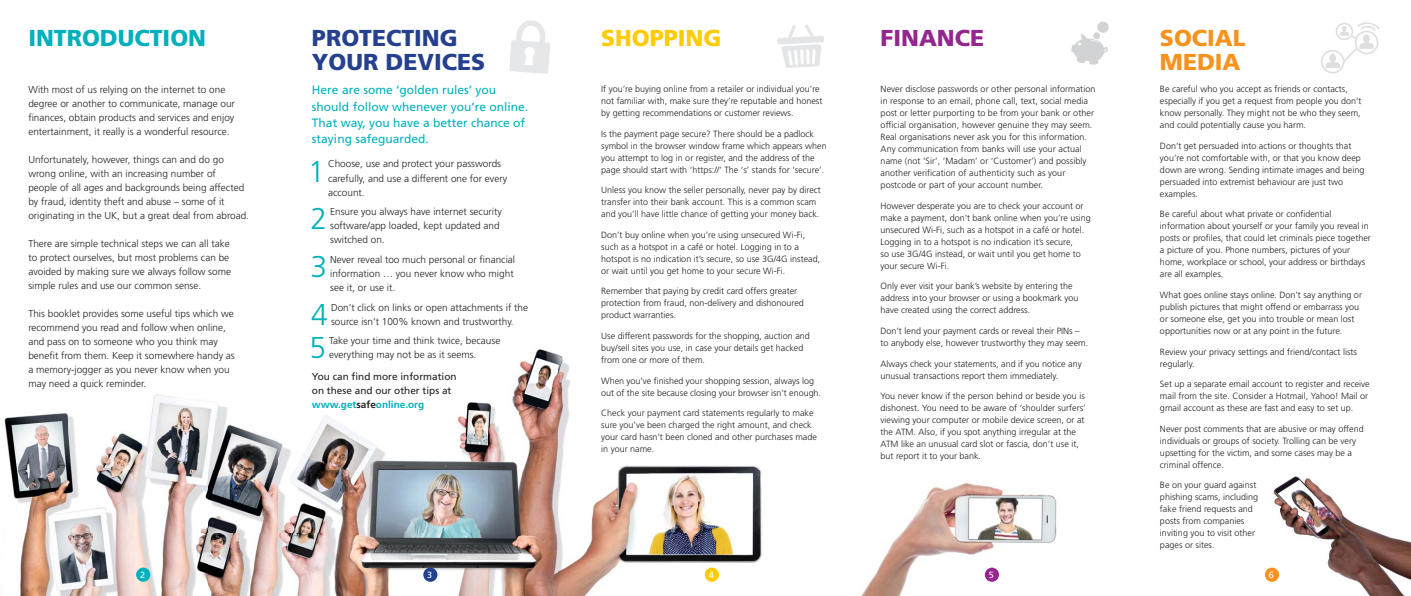
<style>
.page{position:relative;width:1411px;height:596px;background:#fff}
.page>*{position:absolute;margin:0;border:0;box-sizing:border-box;transform-origin:0 0}
.t1{font:300 30.1px "Frutiger";color:#00b0bd}
.t2{font:900 23px/24px "Frutiger";color:#25408e}
.t3{font:900 23px "Frutiger";color:#00b0bd}
.t4{font:900 23px/24px "Frutiger";color:#f7931d}
.t5{font:900 23px "Frutiger";color:#ffcb04}
.t6{font:900 23px "Frutiger";color:#93268f}
.t7{font:12px/16px "Frutiger";color:#00b0bd}
.t8{font:300 10px/14px "Frutiger";color:#231f20}
.t9{font:10px/14px "Frutiger";color:#231f20}
.t10{font:300 9px/12px "Frutiger";color:#231f20}
.t11{font:9px "Frutiger";color:#fff}
.s1{font-weight:700;color:#00b0bd}
.s2{font-weight:700}
</style>
<div class="page">
<img style="left:4px;top:349px;width:758px;height:246px">
<svg style="left:509px;top:20px;width:41px;height:54px"></svg>
<div style="left:136px;top:567px;width:14px;height:14px;background:#00b0bd;border-radius:50%"></div>
<svg style="left:777px;top:24px;width:47px;height:44px"></svg>
<div style="left:704px;top:567px;width:15px;height:14px;background:#ffcb04;border-radius:50%"></div>
<img style="left:862px;top:483px;width:195px;height:112px">
<svg style="left:1071px;top:21px;width:37px;height:44px"></svg>
<div style="left:984px;top:567px;width:15px;height:14px;background:#93268f;border-radius:50%"></div>
<svg style="left:1321px;top:22px;width:58px;height:51px"></svg>
<img style="left:1266px;top:476px;width:144px;height:119px">
<div style="left:1264px;top:567px;width:14px;height:14px;background:#f7931d;border-radius:50%"></div>
<div style="left:423px;top:567px;width:14px;height:14px;background:#25408e;border-radius:50%"></div>
<h2 class="t3" style="left:28px;top:29px;width:179px">INTRODUCTION</h2>
<p class="t8" style="left:28px;top:83px;width:208px">With most of us relying on the internet to one degree or another to communicate, manage our finances, obtain products and services and enjoy entertainment, it really is a wonderful resource.</p>
<p class="t8" style="left:28px;top:153px;width:222px">Unfortunately, however, things can and do go wrong online, with an increasing number of<br>people of all ages and backgrounds being affected by fraud, identity theft and abuse – some of it originating in the UK, but a great deal from abroad.</p>
<p class="t8" style="left:28px;top:237px;width:204px">There are simple technical steps we can all take to protect ourselves, but most problems can be avoided by making sure we always follow some simple rules and use our common sense.</p>
<p class="t8" style="left:28px;top:307px;width:208px">This booklet provides some useful tips which we recommend you read and follow when online, and pass on to someone who you think may benefit from them. Keep it somewhere handy as a memory-jogger as you never know when you may need a quick reminder.</p>
<h2 class="t2" style="left:312px;top:28px;width:175px">PROTECTING<br>YOUR DEVICES</h2>
<h3 class="t7" style="left:312px;top:83px;width:218px">Here are some ‘golden rules’ you should follow whenever you’re online.<br>That way, you have a better chance of staying safeguarded.</h3>
<h1 class="t1" style="left:308px;top:159px;width:18px">1</h1>
<p class="t8" style="left:328px;top:158px;width:181px">Choose, use and protect your passwords carefully, and use a different one for every account.</p>
<h1 class="t1" style="left:310px;top:206px;width:18px">2</h1>
<p class="t8" style="left:330px;top:205px;width:173px">Ensure you always have internet security software/app loaded, kept updated and switched on.</p>
<h1 class="t1" style="left:310px;top:254px;width:18px">3</h1>
<p class="t8" style="left:330px;top:253px;width:186px">Never reveal too much personal or financial information … you never know who might see it, or use it.</p>
<h1 class="t1" style="left:311px;top:302px;width:18px">4</h1>
<p class="t8" style="left:331px;top:301px;width:199px">Don’t click on links or open attachments if the source isn’t 100% known and trustworthy.</p>
<h1 class="t1" style="left:309px;top:335px;width:18px">5</h1>
<p class="t8" style="left:329px;top:334px;width:173px">Take your time and think twice, because everything may not be as it seems.</p>
<p class="t9" style="left:312px;top:370px;width:146px">You can find more information on these and our other tips at <span class="s1">www.get</span><span class="s2">safe</span><span class="s1">online.org</span></p>
<h2 class="t5" style="left:601px;top:29px;width:122px">SHOPPING</h2>
<p class="t10" style="left:601px;top:84px;width:223px">If you’re buying online from a retailer or individual you’re not familiar with, make sure they’re reputable and honest by getting recommendations or customer reviews.</p>
<p class="t10" style="left:601px;top:128px;width:227px">Is the payment page secure? There should be a padlock symbol in the browser window frame which appears when you attempt to log in or register, and the address of the page should start with ‘https://’ The ‘s’ stands for ‘secure’.</p>
<p class="t10" style="left:601px;top:185px;width:221px">Unless you know the seller personally, never pay by direct transfer into their bank account. This is a common scam and you’ll have little chance of getting your money back.</p>
<p class="t10" style="left:601px;top:229px;width:220px">Don’t buy online when you’re using unsecured Wi-Fi, such as a hotspot in a café or hotel. Logging in to a hotspot is no indication it’s secure, so use 3G/4G instead, or wait until you get home to your secure Wi-Fi.</p>
<p class="t10" style="left:601px;top:286px;width:204px">Remember that paying by credit card offers greater protection from fraud, non-delivery and dishonoured product warranties.</p>
<p class="t10" style="left:601px;top:330px;width:210px">Use different passwords for the shopping, auction and buy/sell sites you use, in case your details get hacked from one or more of them.</p>
<p class="t10" style="left:601px;top:375px;width:221px">When you’ve finished your shopping session, always log out of the site because closing your browser isn’t enough.</p>
<p class="t10" style="left:601px;top:407px;width:217px">Check your payment card statements regularly to make sure you’ve been charged the right amount, and check your card hasn’t been cloned and other purchases made in your name.</p>
<h2 class="t6" style="left:880px;top:29px;width:105px">FINANCE</h2>
<p class="t10" style="left:880px;top:84px;width:216px">Never disclose passwords or other personal information in response to an email, phone call, text, social media post or letter purporting to be from your bank or other official organisation, however genuine they may seem.<br>Real organisations never ask you for this information.<br>Any communication from banks will use your actual name (not ‘Sir’, ‘Madam’ or ‘Customer’) and possibly another verification of authenticity such as your postcode or part of your account number.</p>
<p class="t10" style="left:880px;top:200px;width:212px">However desperate you are to check your account or make a payment, don’t bank online when you’re using unsecured Wi-Fi, such as a hotspot in a café or hotel.<br>Logging in to a hotspot is no indication it’s secure,<br>so use 3G/4G instead, or wait until you get home to your secure Wi-Fi.</p>
<p class="t10" style="left:880px;top:281px;width:199px">Only ever visit your bank’s website by entering the address into your browser or using a bookmark you have created using the correct address.</p>
<p class="t10" style="left:880px;top:325px;width:209px">Don’t lend your payment cards or reveal their PINs – to anybody else, however trustworthy they may seem.</p>
<p class="t10" style="left:880px;top:358px;width:203px">Always check your statements, and if you notice any unusual transactions report them immediately.</p>
<p class="t10" style="left:880px;top:390px;width:207px">You never know if the person behind or beside you is dishonest. You need to be aware of ‘shoulder surfers’ viewing your computer or mobile device screen, or at the ATM. Also, if you spot anything irregular at the ATM like an unusual card slot or fascia, don’t use it, but report it to your bank.</p>
<h2 class="t4" style="left:1159px;top:28px;width:87px">SOCIAL<br>MEDIA</h2>
<p class="t10" style="left:1159px;top:84px;width:203px">Be careful who you accept as friends or contacts, especially if you get a request from people you don’t know personally. They might not be who they seem, and could potentially cause you harm.</p>
<p class="t10" style="left:1159px;top:140px;width:206px">Don’t get persuaded into actions or thoughts that you’re not comfortable with, or that you know deep down are wrong. Sending intimate images and being persuaded into extremist behaviour are just two examples.</p>
<p class="t10" style="left:1159px;top:209px;width:212px">Be careful about what private or confidential information about yourself or your family you reveal in posts or profiles, that could let criminals piece together a picture of you. Phone numbers, pictures of your home, workplace or school, your address or birthdays are all examples.</p>
<p class="t10" style="left:1159px;top:289px;width:203px">What goes online stays online. Don’t say anything or publish pictures that might offend or embarrass you or someone else, get you into trouble or mean lost opportunities now or at any point in the future.</p>
<p class="t10" style="left:1159px;top:346px;width:199px">Review your privacy settings and friend/contact lists regularly.</p>
<p class="t10" style="left:1159px;top:378px;width:211px">Set up a separate email account to register and receive mail from the site. Consider a Hotmail, Yahoo! Mail or gmail account as these are fast and easy to set up.</p>
<p class="t10" style="left:1159px;top:423px;width:205px">Never post comments that are abusive or may offend individuals or groups of society. Trolling can be very upsetting for the victim, and some cases may be a criminal offence.</p>
<p class="t10" style="left:1159px;top:479px;width:100px">Be on your guard against phishing scams, including fake friend requests and posts from companies inviting you to visit other pages or sites.</p>
<p class="t11" style="left:140px;top:570px;width:7px">2</p>
<p class="t11" style="left:427px;top:570px;width:7px">3</p>
<p class="t11" style="left:1268px;top:570px;width:7px">6</p>
<p class="t11" style="left:708px;top:570px;width:7px">4</p>
<p class="t11" style="left:988px;top:570px;width:7px">5</p>
</div>
